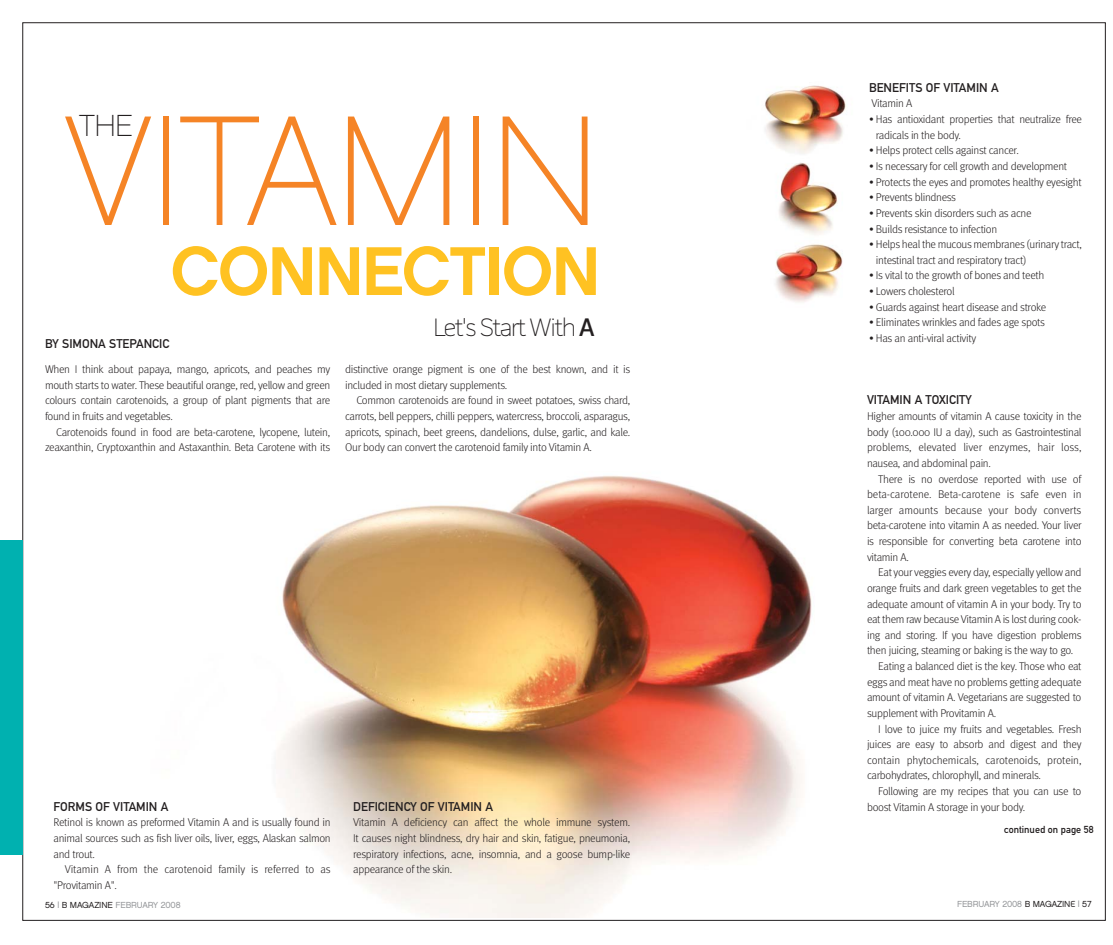
<style>
.page{position:relative;width:1113px;height:945px;background:#fff}
.page>*{position:absolute;margin:0;border:0;box-sizing:border-box;transform-origin:0 0}
.t1{font:156.25px "Chalet Paris Nineteen Sixty";letter-spacing:-.015em;color:#f58426}
.t2{font:68.75px "Chalet New York Nineteen Sixty";letter-spacing:-.02em;color:#ffc222}
.t3{font:30.38px "Chalet Paris Nineteen Sixty";color:#231f20}
.t4{font:100 25.62px "Pill Gothic 600 mg";letter-spacing:-.065em;color:#231f20}
.t5{font:12.5px "DIN Mittelschrift";color:#231f20}
.t6{font:300 11.25px/15.6px "Meta";letter-spacing:-.03em;color:#231f20;text-align:justify}
.t7{font:300 11.25px/15.6px "Meta";letter-spacing:-.005em;color:#231f20}
.t8{font:10px "DIN Mittelschrift";color:#231f20}
.t9{font:8.75px "Chalet London Nineteen Sixty";letter-spacing:-.02em;color:#939598}
.s1{font-weight:600}
.s2{font-family:"Chalet London Nineteen Seventy";color:#231f20}
.s3{font-family:"Chalet London Nineteen Seventy"}
.s4{color:#231f20}
</style>
<div class="page">
<img style="left:277px;top:476px;width:535px;height:442px">
<img style="left:765px;top:85px;width:81px;height:218px">
<div style="left:0;top:540px;width:22px;height:315px;background:#00b1b0"></div>
<h3 class="t3" style="left:79px;top:114px;width:56px">THE</h3>
<h1 class="t1" style="left:65px;top:109px;width:537px">VITAMIN</h1>
<h2 class="t2" style="left:170px;top:244px;width:431px">CONNECTION</h2>
<h3 class="t4" style="left:433px;top:318px;width:163px">Let's Start With <span class="s1">A</span></h3>
<p class="t5" style="left:45px;top:339px;width:126px">BY SIMONA STEPANCIC</p>
<p class="t6" style="left:45px;top:363px;width:287px">When I think about papaya, mango, apricots, and peaches my mouth starts to water. These beautiful orange, red, yellow and green colours contain carotenoids, a group of plant pigments that are found in fruits and vegetables.</p>
<p class="t6" style="left:45px;top:425px;width:287px;text-align:right">Carotenoids found in food are beta-carotene, lycopene, lutein, zeaxanthin, Cryptoxanthin and Astaxanthin. Beta Carotene with its</p>
<p class="t6" style="left:345px;top:363px;width:286px">distinctive orange pigment is one of the best known, and it is included in most dietary supplements.</p>
<p class="t6" style="left:345px;top:394px;width:287px;text-indent:11px">Common carotenoids are found in sweet potatoes, swiss chard, carrots, bell peppers, chilli peppers, watercress, broccoli, asparagus, apricots, spinach, beet greens, dandelions, dulse, garlic, and kale.<br>Our body can convert the carotenoid family into Vitamin A.</p>
<p class="t5" style="left:869px;top:83px;width:131px">BENEFITS OF VITAMIN A</p>
<p class="t6" style="left:871px;top:97px;width:42px">Vitamin A</p>
<p class="t6" style="left:875px;top:113px;width:207px;text-indent:-7px">• Has antioxidant properties that neutralize free radicals in the body.</p>
<p class="t6" style="left:869px;top:144px;width:151px">• Helps protect cells against cancer.</p>
<p class="t6" style="left:869px;top:160px;width:199px">• Is necessary for cell growth and development</p>
<p class="t6" style="left:869px;top:175px;width:214px">• Protects the eyes and promotes healthy eyesight</p>
<p class="t6" style="left:869px;top:191px;width:88px">• Prevents blindness</p>
<p class="t6" style="left:869px;top:206px;width:164px">• Prevents skin disorders such as acne</p>
<p class="t6" style="left:869px;top:222px;width:130px">• Builds resistance to infection</p>
<p class="t6" style="left:875px;top:238px;width:207px;text-indent:-7px">• Helps heal the mucous membranes (urinary tract, intestinal tract and respiratory tract)</p>
<p class="t6" style="left:869px;top:269px;width:177px">• Is vital to the growth of bones and teeth</p>
<p class="t6" style="left:869px;top:285px;width:87px">• Lowers cholesterol</p>
<p class="t6" style="left:869px;top:300px;width:179px">• Guards against heart disease and stroke</p>
<p class="t6" style="left:869px;top:316px;width:177px">• Eliminates wrinkles and fades age spots</p>
<p class="t6" style="left:869px;top:331px;width:109px">• Has an anti-viral activity</p>
<p class="t5" style="left:867px;top:395px;width:106px">VITAMIN A TOXICITY</p>
<p class="t6" style="left:867px;top:410px;width:216px">Higher amounts of vitamin A cause toxicity in the body (100.000 IU a day), such as Gastrointestinal problems, elevated liver enzymes, hair loss, nausea, and abdominal pain.</p>
<p class="t6" style="left:867px;top:472px;width:216px;text-indent:11px">There is no overdose reported with use of beta-carotene. Beta-carotene is safe even in larger amounts because your body converts beta-carotene into vitamin A as needed. Your liver is responsible for converting beta carotene into vitamin A.</p>
<p class="t6" style="left:878px;top:566px;width:205px">Eat your veggies every day, especially yellow and</p>
<p class="t6" style="left:867px;top:581px;width:216px">orange fruits and dark green vegetables to get the</p>
<p class="t6" style="left:867px;top:597px;width:216px">adequate amount of vitamin A in your body. Try to</p>
<p class="t6" style="left:867px;top:613px;width:216px">eat them raw because Vitamin A is lost during cook-</p>
<p class="t6" style="left:867px;top:628px;width:216px">ing and storing. If you have digestion problems</p>
<p class="t6" style="left:867px;top:644px;width:208px">then juicing, steaming or baking is the way to go.</p>
<p class="t6" style="left:878px;top:660px;width:205px">Eating a balanced diet is the key. Those who eat</p>
<p class="t6" style="left:867px;top:675px;width:216px">eggs and meat have no problems getting adequate</p>
<p class="t6" style="left:867px;top:691px;width:216px">amount of vitamin A. Vegetarians are suggested to</p>
<p class="t6" style="left:867px;top:706px;width:131px">supplement with Provitamin A.</p>
<p class="t6" style="left:878px;top:722px;width:205px">I love to juice my fruits and vegetables. Fresh</p>
<p class="t6" style="left:867px;top:738px;width:216px">juices are easy to absorb and digest and they</p>
<p class="t7" style="left:867px;top:753px;width:216px">contain phytochemicals, carotenoids, protein,</p>
<p class="t6" style="left:867px;top:769px;width:175px">carbohydrates, chlorophyll, and minerals.</p>
<p class="t6" style="left:878px;top:785px;width:205px">Following are my recipes that you can use to</p>
<p class="t5" style="left:54px;top:802px;width:116px">FORMS OF VITAMIN A</p>
<p class="t6" style="left:867px;top:800px;width:160px">boost Vitamin A storage in your body.</p>
<p class="t6" style="left:54px;top:816px;width:279px">Retinol is known as preformed Vitamin A and is usually found in animal sources such as fish liver oils, liver, eggs, Alaskan salmon and trout.</p>
<p class="t7" style="left:54px;top:863px;width:279px;text-indent:11px">Vitamin A from the carotenoid family is referred to as "Provitamin A".</p>
<p class="t5" style="left:353px;top:802px;width:141px">DEFICIENCY OF VITAMIN A</p>
<p class="t6" style="left:353px;top:816px;width:279px">Vitamin A deficiency can affect the whole immune system.<br>It causes night blindness, dry hair and skin, fatigue, pneumonia, respiratory infections, acne, insomnia, and a goose bump-like appearance of the skin.</p>
<p class="t8" style="left:1004px;top:826px;width:91px">continued on page 58</p>
<p class="t9" style="left:45px;top:901px;width:137px"><span class="s2">56</span> <span class="s3">|</span> <span class="s4">B MAGAZINE</span> FEBRUARY 2008</p>
<p class="t9" style="left:957px;top:899px;width:136px">FEBRUARY 2008 <span class="s4">B MAGAZIN</span><span class="s2">E</span> <span class="s3">|</span> <span class="s2">57</span></p>
</div>
